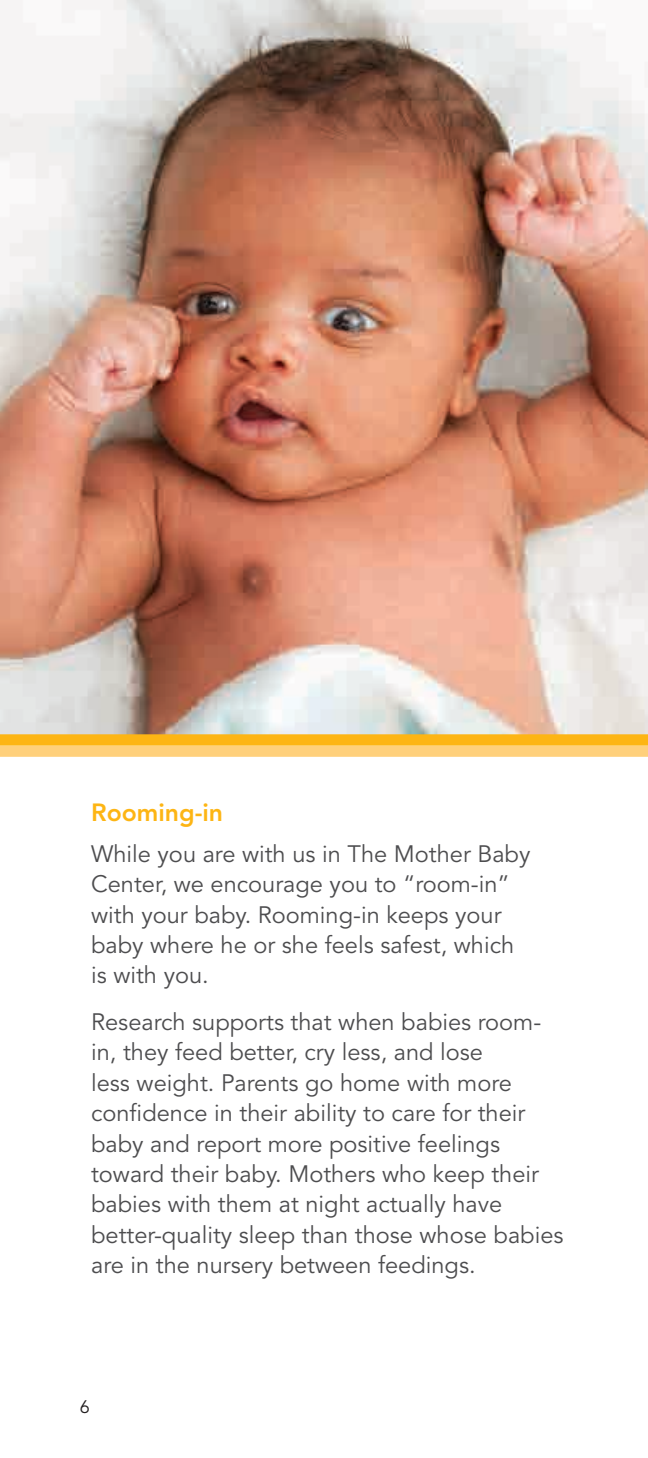
<style>
.page{position:relative;width:648px;height:1458px;background:#fff}
.page>*{position:absolute;margin:0;border:0;box-sizing:border-box;transform-origin:0 0}
.t1{font:800 24.75px "Avenir LT Std";color:#fdb514}
.t2{font:23.62px/30.4px "Avenir LT Std";color:#4d4d4f}
.t3{font:18px "Avenir LT Std";color:#231f20}
</style>
<div class="page">
<img style="left:0;top:0;width:648px;height:734px">
<div style="left:0;top:746px;width:648px;height:11px;background:#ffd07b"></div>
<div style="left:0;top:734px;width:648px;height:12px;background:#fdb514"></div>
<p class="t1" style="left:91px;top:798px;width:133px">Rooming-in</p>
<p class="t2" style="left:91px;top:839px;width:441px">While you are with us in The Mother Baby<br>Center, we encourage you to “room-in” with your baby. Rooming-in keeps your baby where he or she feels safest, which is with you.</p>
<p class="t2" style="left:91px;top:1007px;width:474px">Research supports that when babies room&shy;in, they feed better, cry less, and lose<br>less weight. Parents go home with more confidence in their ability to care for their baby and report more positive feelings toward their baby. Mothers who keep their babies with them at night actually have better-quality sleep than those whose babies are in the nursery between feedings.</p>
<p class="t3" style="left:80px;top:1396px;width:12px">6</p>
</div>
